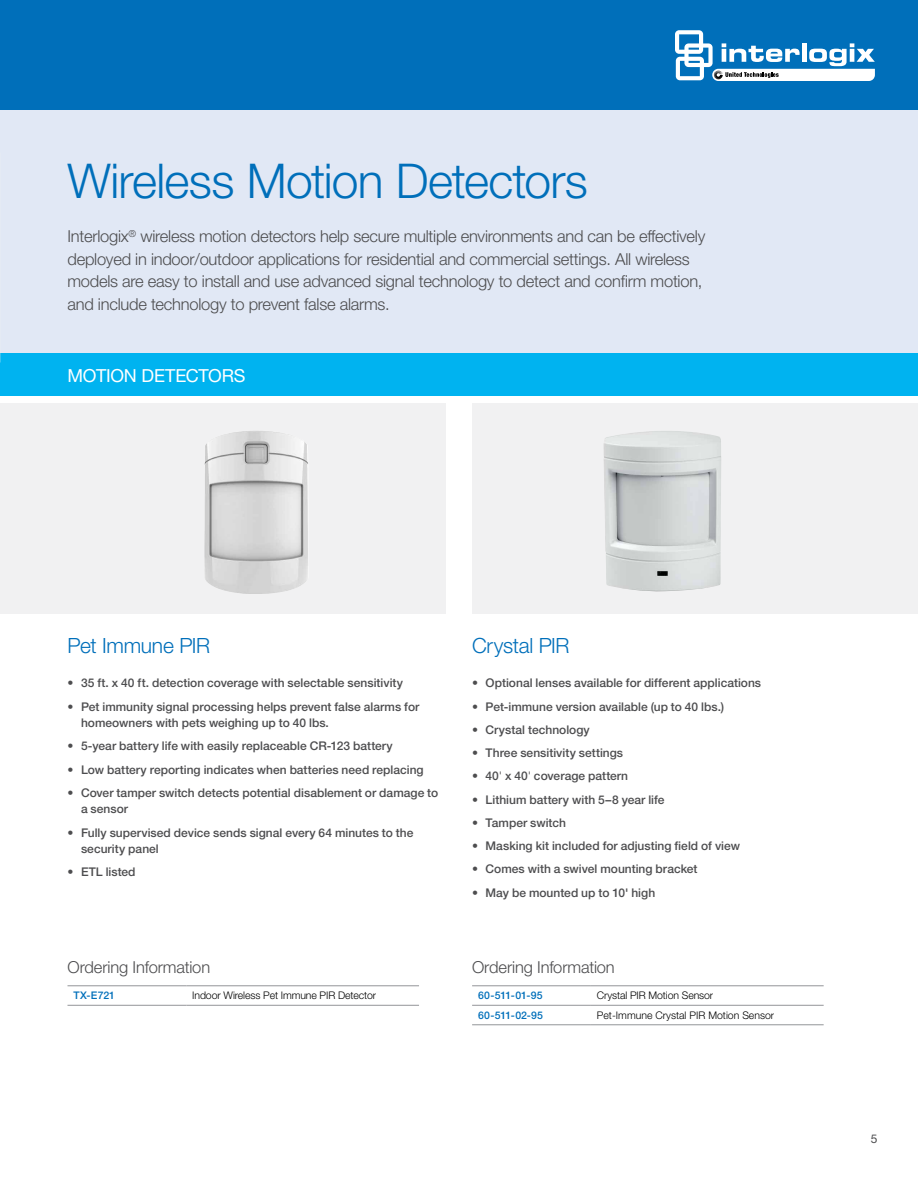
<style>
.page{position:relative;width:918px;height:1188px;background:#fff}
.page>*{position:absolute;margin:0;border:0;box-sizing:border-box;transform-origin:0 0}
.t1{font:300 48px "Helvetica Neue LT Std";letter-spacing:-.015em;color:#006fba}
.t2{font:300 21px "Helvetica Neue LT Std";letter-spacing:-.015em;color:#006fba}
.t3{font:18px "Helvetica Neue LT Std";letter-spacing:-.01em;color:#fff}
.t4{font:300 16.5px/22.5px "Helvetica Neue LT Std";letter-spacing:-.015em;color:#4d4d4f}
.t5{font:500 12px/16.5px "Helvetica Neue LT Std";color:#4d4d4f}
.t6{font:12px "Helvetica Neue LT Std";color:#4d4d4f}
.t7{font:300 10.5px "Helvetica Neue LT Std";letter-spacing:-.01em;color:#000}
.t8{font:500 10.5px "Helvetica Neue LT Std";letter-spacing:.005em;color:#006fba}
.s1{font-family:"Helvetica Neue LT Pro";font-weight:300}
</style>
<div class="page">
<div style="left:0;top:110px;width:918px;height:244px;background:#e1e8f5"></div>
<div style="left:472px;top:403px;width:446px;height:210px;background:#f1f1f2"></div>
<div style="left:0;top:403px;width:446px;height:210px;background:#f1f1f2"></div>
<img style="left:603px;top:431px;width:118px;height:161px">
<hr style="left:68px;top:1005px;width:118px;height:1px;background:#939598">
<hr style="left:186px;top:1005px;width:233px;height:1px;background:#939598">
<hr style="left:68px;top:985px;width:118px;height:1px;background:#939598">
<hr style="left:186px;top:985px;width:233px;height:1px;background:#939598">
<hr style="left:472px;top:985px;width:119px;height:1px;background:#939598">
<hr style="left:591px;top:985px;width:233px;height:1px;background:#939598">
<hr style="left:472px;top:1005px;width:119px;height:1px;background:#939598">
<hr style="left:472px;top:1024px;width:119px;height:1px;background:#939598">
<hr style="left:591px;top:1005px;width:233px;height:1px;background:#939598">
<hr style="left:591px;top:1024px;width:233px;height:1px;background:#939598">
<div style="left:0;top:0;width:918px;height:110px;background:#006fba"></div>
<div style="left:0;top:354px;width:918px;height:42px;background:#00b3f0"></div>
<svg style="left:675px;top:30px;width:200px;height:51px"></svg>
<img style="left:204px;top:431px;width:104px;height:163px">
<h1 class="t1" style="left:68px;top:152px;width:522px">Wireless Motion Detectors</h1>
<p class="t4" style="left:67px;top:225px;width:639px">Interlogix<sup>®</sup> wireless motion detectors help secure multiple environments and can be effectively deployed in indoor/outdoor applications for residential and commercial settings. All wireless models are easy to install and use advanced signal technology to detect and confirm motion, and include technology to prevent false alarms.</p>
<h3 class="t3" style="left:68px;top:364px;width:180px">MOTION DETECTORS</h3>
<h2 class="t2" style="left:68px;top:633px;width:144px">Pet Immune PIR</h2>
<p class="t5" style="left:68px;top:675px;width:337px">• 35 ft. x 40 ft. detection coverage with selectable sensitivity</p>
<p class="t5" style="left:81px;top:698px;width:340px;text-indent:-14px">• Pet immunity signal processing helps prevent false alarms for homeowners with pets weighing up to 40 lbs.</p>
<p class="t5" style="left:68px;top:738px;width:327px">• 5-year battery life with easily replaceable CR-123 battery</p>
<p class="t5" style="left:68px;top:761px;width:358px">• Low battery reporting indicates when batteries need replacing</p>
<p class="t5" style="left:81px;top:784px;width:359px;text-indent:-14px">• Cover tamper switch detects potential disablement or damage to a sensor</p>
<p class="t5" style="left:81px;top:824px;width:334px;text-indent:-14px">• Fully supervised device sends signal every 64 minutes to the security panel</p>
<p class="t5" style="left:68px;top:864px;width:70px">• ETL listed</p>
<h3 class="t4" style="left:68px;top:955px;width:144px">Ordering Information</h3>
<p class="t8" style="left:74px;top:989px;width:43px">TX-E721</p>
<p class="t7" style="left:192px;top:989px;width:185px">Indoor Wireless Pet Immune PIR Detector</p>
<h2 class="t2" style="left:472px;top:633px;width:99px">Crystal PIR</h2>
<p class="t5" style="left:472px;top:675px;width:291px">• Optional lenses available for different applications</p>
<p class="t5" style="left:472px;top:698px;width:254px">• Pet-immune version available (up to 40 lbs.)</p>
<p class="t5" style="left:472px;top:721px;width:119px">• Crystal technology</p>
<p class="t5" style="left:472px;top:744px;width:153px">• Three sensitivity settings</p>
<p class="t5" style="left:472px;top:768px;width:158px">• 40<span class="s1">'</span> x 40<span class="s1">'</span> coverage pattern</p>
<p class="t5" style="left:472px;top:791px;width:194px">• Lithium battery with 5–8 year life</p>
<p class="t5" style="left:472px;top:814px;width:95px">• Tamper switch</p>
<p class="t5" style="left:472px;top:837px;width:269px">• Masking kit included for adjusting field of view</p>
<p class="t5" style="left:472px;top:861px;width:227px">• Comes with a swivel mounting bracket</p>
<p class="t5" style="left:472px;top:884px;width:185px">• May be mounted up to 10' high</p>
<h3 class="t4" style="left:472px;top:955px;width:144px">Ordering Information</h3>
<p class="t8" style="left:478px;top:989px;width:66px">60-511-01-95</p>
<p class="t7" style="left:597px;top:989px;width:118px">Crystal PIR Motion Sensor</p>
<p class="t8" style="left:478px;top:1009px;width:66px">60-511-02-95</p>
<p class="t7" style="left:597px;top:1009px;width:179px">Pet-Immune Crystal PIR Motion Sensor</p>
<p class="t6" style="left:871px;top:1131px;width:8px">5</p>
</div>
